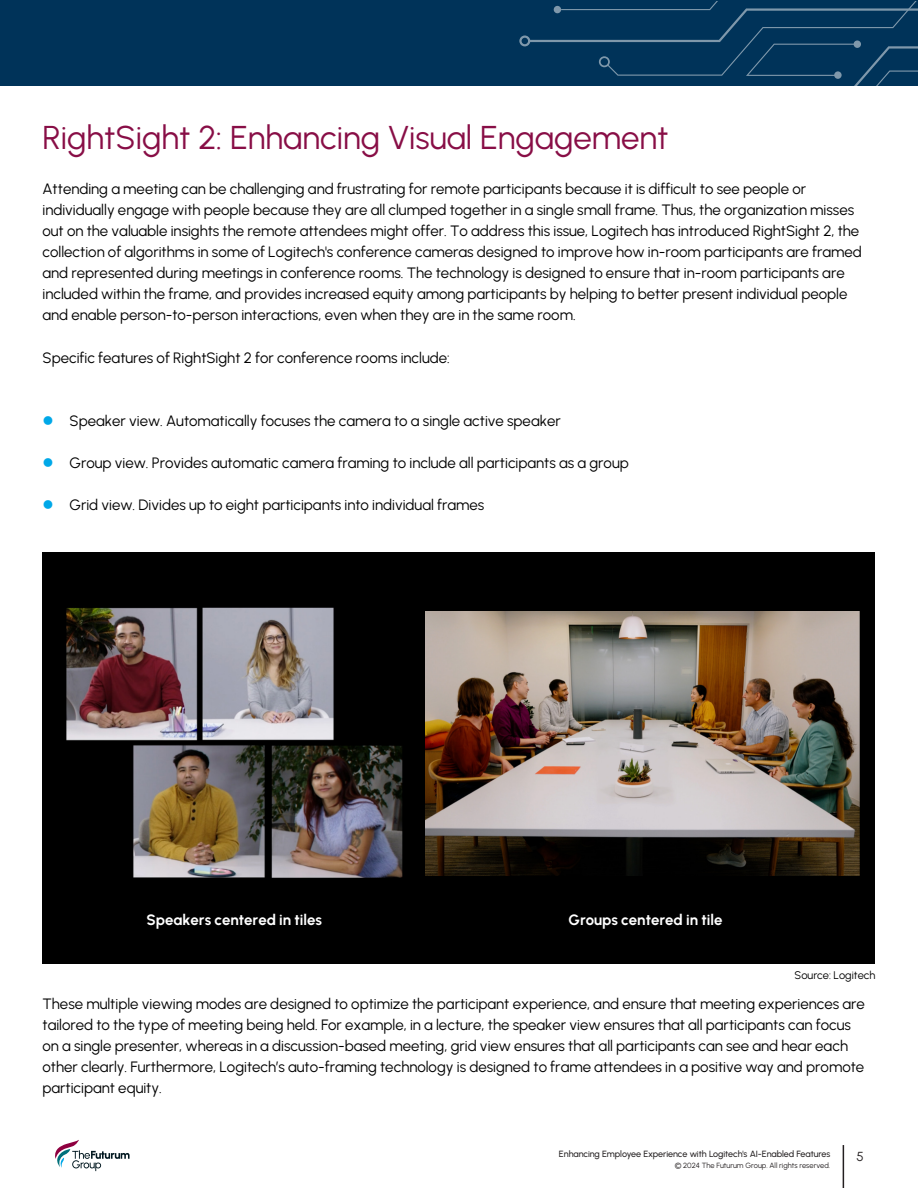
<style>
.page{position:relative;width:918px;height:1188px;background:#fff}
.page>*{position:absolute;margin:0;border:0;box-sizing:border-box;transform-origin:0 0}
.WH_Introduction_Header{font:33px "Urbanist";color:#880e46}
.footnote{font:15px/21px "Urbanist";color:#000001}
.footnote-2{font:15px "Urbanist";color:#fff}
.t1{font:13.05px "Urbanist";color:#231f20}
.footnote-3{font:11.1px "Urbanist";color:#000001}
.t2{font:500 9px "Urbanist";letter-spacing:-.01em;color:#231f20}
.t3{font:7.5px "Urbanist";color:#231f20}
</style>
<div class="page">
<div style="left:0;top:0;width:918px;height:85px;background:#003359"></div>
<svg style="left:519px;top:2px;width:399px;height:84px"></svg>
<svg style="left:55px;top:1140px;width:75px;height:31px"></svg>
<hr style="left:843px;top:1145px;width:1px;height:43px;background:#231f20">
<div style="left:43px;top:553px;width:832px;height:411px;background:#000"></div>
<img style="left:66px;top:607px;width:360px;height:271px">
<div style="left:338px;top:604px;width:136px;height:137px;background:#000"></div>
<img style="left:426px;top:611px;width:434px;height:265px">
<p class="WH_Introduction_Header" style="left:43px;top:116px;width:628px">RightSight 2: Enhancing Visual Engagement</p>
<p class="footnote" style="left:43px;top:178px;width:821px">Attending a meeting can be challenging and frustrating for remote participants because it is difficult to see people or individually engage with people because they are all clumped together in a single small frame. Thus, the organization misses out on the valuable insights the remote attendees might offer. To address this issue, Logitech has introduced RightSight 2, the collection of algorithms in some of Logitech's conference cameras designed to improve how in-room participants are framed and represented during meetings in conference rooms. The technology is designed to ensure that in-room participants are included within the frame, and provides increased equity among participants by helping to better present individual people and enable person-to-person interactions, even when they are in the same room.</p>
<p class="footnote" style="left:43px;top:347px;width:409px">Specific features of RightSight 2 for conference rooms include:</p>
<p class="footnote" style="left:70px;top:410px;width:493px">Speaker view. Automatically focuses the camera to a single active speaker</p>
<p class="footnote" style="left:70px;top:452px;width:561px">Group view. Provides automatic camera framing to include all participants as a group</p>
<p class="footnote" style="left:70px;top:494px;width:416px">Grid view. Divides up to eight participants into individual frames</p>
<p class="footnote-2" style="left:146px;top:910px;width:177px">Speakers centered in tiles</p>
<p class="footnote-2" style="left:568px;top:910px;width:155px">Groups centered in tile</p>
<p class="footnote-3" style="left:795px;top:968px;width:82px">Source: Logitech</p>
<p class="footnote" style="left:43px;top:993px;width:824px">These multiple viewing modes are designed to optimize the participant experience, and ensure that meeting experiences are tailored to the type of meeting being held. For example, in a lecture, the speaker view ensures that all participants can focus on a single presenter, whereas in a discussion-based meeting, grid view ensures that all participants can see and hear each other clearly. Furthermore, Logitech’s auto-framing technology is designed to frame attendees in a positive way and promote participant equity.</p>
<p class="t2" style="left:559px;top:1148px;width:273px">Enhancing Employee Experience with Logitech's AI-Enabled Features</p>
<p class="t1" style="left:856px;top:1148px;width:9px">5</p>
<p class="t3" style="left:675px;top:1160px;width:157px">© 2024 The Futurum Group. All rights reserved.</p>
</div>
